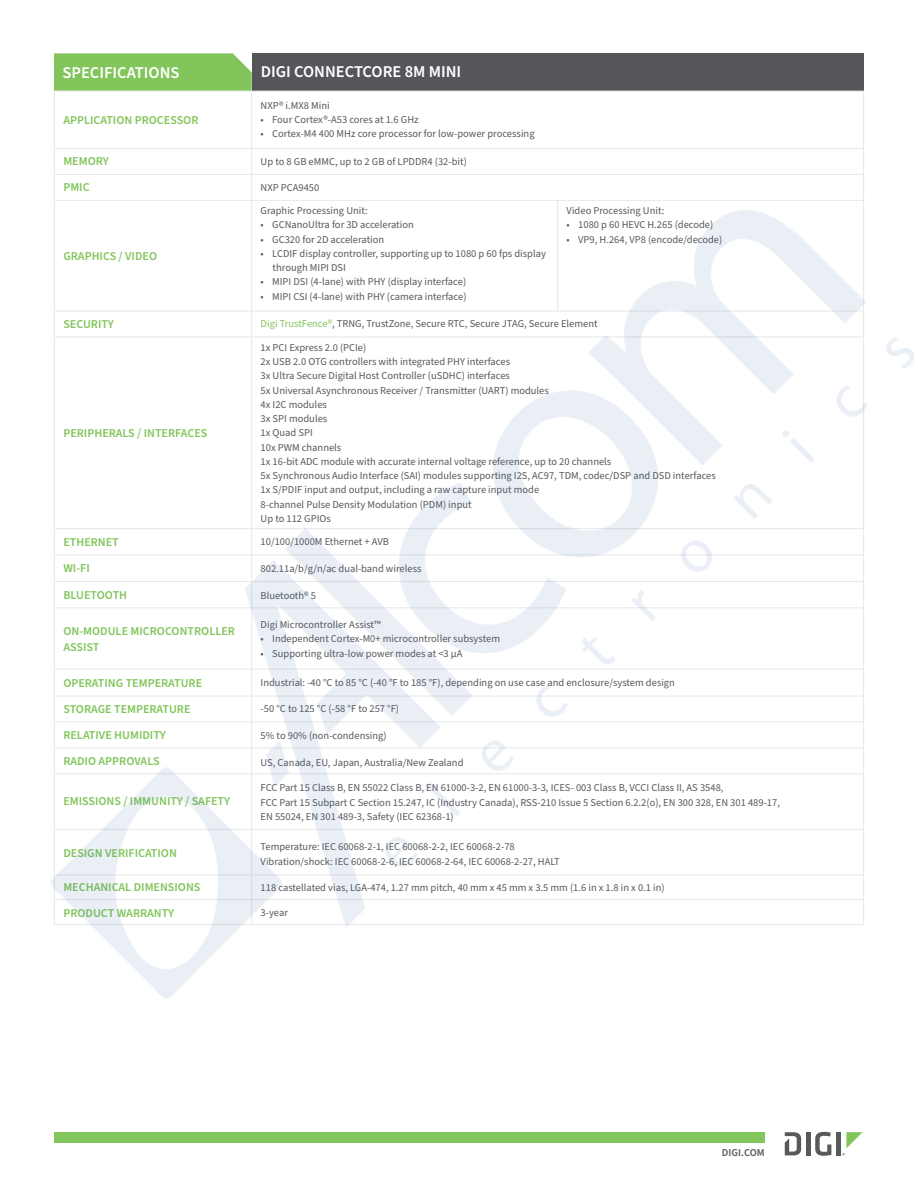
<style>
.page{position:relative;width:918px;height:1188px;background:#fff}
.page>*{position:absolute;margin:0;border:0;box-sizing:border-box;transform-origin:0 0}
.t1{font:600 16.5px "Source Sans Pro";color:#fff}
.Table_-_Left_Column{font:600 12px/15.8px "Source Sans Pro";color:#82c55b}
.Table_-_Body_Copy{font:10.5px/14.2px "Source Sans Pro";color:#58595b}
.t2{font:600 10.5px "Source Sans Pro";color:#58595b}
.s1{color:#82c55b}
</style>
<div class="page">
<svg style="left:54px;top:53px;width:198px;height:38px"></svg>
<div style="left:252px;top:53px;width:612px;height:38px;background:#54565a"></div>
<hr style="left:806px;top:1132px;width:4px;height:23px;background:#58595b">
<svg style="left:815px;top:1132px;width:16px;height:24px"></svg>
<div style="left:836px;top:1132px;width:5px;height:23px;background:#58595b"></div>
<svg style="left:785px;top:1132px;width:16px;height:23px"></svg>
<svg style="left:842px;top:1132px;width:21px;height:24px"></svg>
<div style="left:54px;top:1132px;width:711px;height:11px;background:#82c55b"></div>
<hr style="left:54px;top:91px;width:198px;height:1px;background:#e6e7e8">
<hr style="left:54px;top:91px;width:1px;height:57px;background:#e6e7e8">
<hr style="left:252px;top:91px;width:306px;height:1px;background:#e6e7e8">
<hr style="left:251px;top:91px;width:1px;height:57px;background:#e6e7e8">
<hr style="left:558px;top:91px;width:306px;height:1px;background:#e6e7e8">
<hr style="left:863px;top:91px;width:1px;height:57px;background:#e6e7e8">
<img style="left:51px;top:148px;width:863px;height:850px">
<h1 class="t1" style="left:62px;top:62px;width:119px">SPECIFICATIONS</h1>
<p class="Table_-_Left_Column" style="left:63px;top:112px;width:137px">APPLICATION PROCESSOR</p>
<p class="t1" style="left:261px;top:61px;width:202px">DIGI CONNECTCORE 8M MINI</p>
<p class="Table_-_Body_Copy" style="left:261px;top:99px;width:71px">NXP® i.MX8 Mini</p>
<p class="Table_-_Body_Copy" style="left:261px;top:113px;width:160px">• Four Cortex®-A53 cores at 1.6 GHz</p>
<p class="Table_-_Body_Copy" style="left:261px;top:127px;width:276px">• Cortex-M4 400 MHz core processor for low-power processing</p>
<p class="Table_-_Left_Column" style="left:63px;top:154px;width:47px">MEMORY</p>
<p class="Table_-_Body_Copy" style="left:261px;top:155px;width:208px">Up to 8 GB eMMC, up to 2 GB of LPDDR4 (32-bit)</p>
<p class="Table_-_Left_Column" style="left:63px;top:180px;width:28px">PMIC</p>
<p class="Table_-_Body_Copy" style="left:261px;top:181px;width:60px">NXP PCA9450</p>
<p class="Table_-_Left_Column" style="left:63px;top:248px;width:95px">GRAPHICS / VIDEO</p>
<p class="Table_-_Body_Copy" style="left:261px;top:204px;width:109px">Graphic Processing Unit:</p>
<p class="Table_-_Body_Copy" style="left:261px;top:218px;width:155px">• GCNanoUltra for 3D acceleration</p>
<p class="Table_-_Body_Copy" style="left:261px;top:232px;width:125px">• GC320 for 2D acceleration</p>
<p class="Table_-_Body_Copy" style="left:273px;top:247px;width:275px;text-indent:-12px">• LCDIF display controller, supporting up to 1080 p 60 fps display through MIPI DSI</p>
<p class="Table_-_Body_Copy" style="left:261px;top:275px;width:207px">• MIPI DSI (4-lane) with PHY (display interface)</p>
<p class="Table_-_Body_Copy" style="left:261px;top:289px;width:207px">• MIPI CSI (4-lane) with PHY (camera interface)</p>
<p class="Table_-_Body_Copy" style="left:567px;top:204px;width:99px">Video Processing Unit:</p>
<p class="Table_-_Body_Copy" style="left:567px;top:218px;width:148px">• 1080 p 60 HEVC H.265 (decode)</p>
<p class="Table_-_Body_Copy" style="left:567px;top:232px;width:157px">• VP9, H.264, VP8 (encode/decode)</p>
<p class="Table_-_Left_Column" style="left:63px;top:316px;width:52px">SECURITY</p>
<p class="Table_-_Body_Copy" style="left:261px;top:317px;width:339px"><span class="s1">Digi TrustFence®</span>, TRNG, TrustZone, Secure RTC, Secure JTAG, Secure Element</p>
<p class="Table_-_Left_Column" style="left:63px;top:425px;width:146px">PERIPHERALS / INTERFACES</p>
<p class="Table_-_Body_Copy" style="left:261px;top:340px;width:107px">1x PCI Express 2.0 (PCIe)</p>
<p class="Table_-_Body_Copy" style="left:261px;top:355px;width:251px">2x USB 2.0 OTG controllers with integrated PHY interfaces</p>
<p class="Table_-_Body_Copy" style="left:261px;top:369px;width:290px">3x Ultra Secure Digital Host Controller (uSDHC) interfaces<br>5x Universal Asynchronous Receiver / Transmitter (UART) modules 4x I2C modules<br>3x SPI modules</p>
<p class="Table_-_Body_Copy" style="left:261px;top:426px;width:54px">1x Quad SPI</p>
<p class="Table_-_Body_Copy" style="left:261px;top:440px;width:82px">10x PWM channels</p>
<p class="Table_-_Body_Copy" style="left:261px;top:454px;width:352px">1x 16-bit ADC module with accurate internal voltage reference, up to 20 channels</p>
<p class="Table_-_Body_Copy" style="left:261px;top:469px;width:457px">5x Synchronous Audio Interface (SAI) modules supporting I2S, AC97, TDM, codec/DSP and DSD interfaces</p>
<p class="Table_-_Body_Copy" style="left:261px;top:483px;width:280px">1x S/PDIF input and output, including a raw capture input mode</p>
<p class="Table_-_Body_Copy" style="left:261px;top:497px;width:213px">8-channel Pulse Density Modulation (PDM) input</p>
<p class="Table_-_Body_Copy" style="left:261px;top:511px;width:72px">Up to 112 GPIOs</p>
<p class="Table_-_Left_Column" style="left:63px;top:534px;width:57px">ETHERNET</p>
<p class="Table_-_Body_Copy" style="left:261px;top:535px;width:130px">10/100/1000M Ethernet + AVB</p>
<p class="Table_-_Left_Column" style="left:63px;top:561px;width:28px">WI-FI</p>
<p class="Table_-_Body_Copy" style="left:261px;top:561px;width:162px">802.11a/b/g/n/ac dual-band wireless</p>
<p class="Table_-_Left_Column" style="left:63px;top:588px;width:65px">BLUETOOTH</p>
<p class="Table_-_Body_Copy" style="left:261px;top:588px;width:57px">Bluetooth® 5</p>
<p class="Table_-_Left_Column" style="left:63px;top:624px;width:173px">ON-MODULE MICROCONTROLLER<br>ASSIST</p>
<p class="Table_-_Body_Copy" style="left:261px;top:618px;width:122px">Digi Microcontroller Assist™</p>
<p class="Table_-_Body_Copy" style="left:261px;top:632px;width:241px">• Independent Cortex-M0+ microcontroller subsystem</p>
<p class="Table_-_Body_Copy" style="left:261px;top:646px;width:203px">• Supporting ultra-low power modes at &lt;3 µA</p>
<p class="Table_-_Left_Column" style="left:63px;top:675px;width:140px">OPERATING TEMPERATURE</p>
<p class="Table_-_Body_Copy" style="left:261px;top:676px;width:416px">Industrial: -40 °C to 85 °C (-40 °F to 185 °F), depending on use case and enclosure/system design</p>
<p class="Table_-_Left_Column" style="left:63px;top:701px;width:129px">STORAGE TEMPERATURE</p>
<p class="Table_-_Body_Copy" style="left:261px;top:702px;width:140px">-50 °C to 125 °C (-58 °F to 257 °F)</p>
<p class="Table_-_Left_Column" style="left:63px;top:728px;width:104px">RELATIVE HUMIDITY</p>
<p class="Table_-_Body_Copy" style="left:261px;top:729px;width:128px">5% to 90% (non-condensing)</p>
<p class="Table_-_Left_Column" style="left:63px;top:754px;width:98px">RADIO APPROVALS</p>
<p class="Table_-_Body_Copy" style="left:261px;top:756px;width:204px">US, Canada, EU, Japan, Australia/New Zealand</p>
<p class="Table_-_Left_Column" style="left:63px;top:794px;width:168px">EMISSIONS / IMMUNITY / SAFETY</p>
<p class="Table_-_Body_Copy" style="left:261px;top:781px;width:521px">FCC Part 15 Class B, EN 55022 Class B, EN 61000-3-2, EN 61000-3-3, ICES- 003 Class B, VCCI Class II, AS 3548,<br>FCC Part 15 Subpart C Section 15.247, IC (Industry Canada), RSS-210 Issue 5 Section 6.2.2(o), EN 300 328, EN 301 489-17,<br>EN 55024, EN 301 489-3, Safety (IEC 62368-1)</p>
<p class="Table_-_Left_Column" style="left:63px;top:845px;width:115px">DESIGN VERIFICATION</p>
<p class="Table_-_Body_Copy" style="left:261px;top:840px;width:301px">Temperature: IEC 60068-2-1, IEC 60068-2-2, IEC 60068-2-78<br>Vibration/shock: IEC 60068-2-6, IEC 60068-2-64, IEC 60068-2-27, HALT</p>
<p class="Table_-_Left_Column" style="left:63px;top:880px;width:139px">MECHANICAL DIMENSIONS</p>
<p class="Table_-_Body_Copy" style="left:261px;top:880px;width:406px">118 castellated vias, LGA-474, 1.27 mm pitch, 40 mm x 45 mm x 3.5 mm (1.6 in x 1.8 in x 0.1 in)</p>
<p class="Table_-_Left_Column" style="left:63px;top:905px;width:112px">PRODUCT WARRANTY</p>
<p class="Table_-_Body_Copy" style="left:261px;top:906px;width:29px">3-year</p>
<p class="t2" style="left:722px;top:1145px;width:44px">DIGI.COM</p>
</div>
